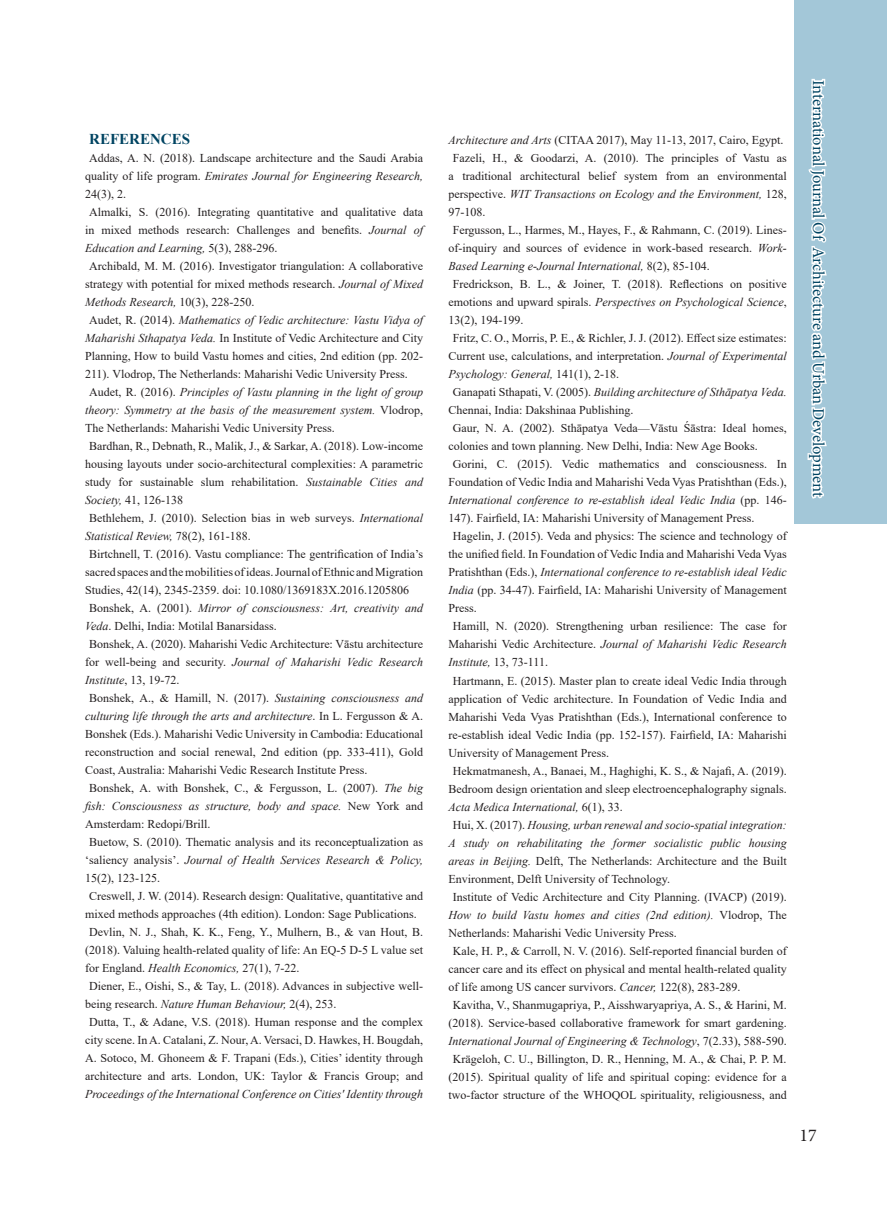
<style>
.page{position:relative;width:893px;height:1212px;background:#fff}
.page>*{position:absolute;margin:0;border:0;box-sizing:border-box;transform-origin:0 0}
.t1{font:18px "Minion Pro";color:#231f20}
.t2{font:16.5px "Minion Pro";letter-spacing:-.005em;color:#004462}
.متن_لاتین_اصلی{font:700 15px "Times New Roman";color:#004462}
.متن_لاتین_اصلی-2{font:12px/18px "Times New Roman";color:#231f20;text-align:justify}
.متن_لاتین_اصلی-3{font:italic 12px/18px "Times New Roman";color:#231f20;text-align:justify}
.s1{font-style:italic}
.s2{font-style:normal}
</style>
<div class="page">
<div style="left:794px;top:0;width:92px;height:524px;background:#a3c7d8"></div>
<svg style="left:807px;top:78px;width:20px;height:421px"></svg>
<p class="متن_لاتین_اصلی" style="left:89px;top:128px;width:102px">REFERENCES</p>
<p class="متن_لاتین_اصلی-2" style="left:85px;top:149px;width:340px;text-indent:4px">Addas, A. N. (2018). Landscape architecture and the Saudi Arabia quality of life program. <span class="s1">Emirates Journal for Engineering Research, </span>24(3), 2.</p>
<p class="متن_لاتین_اصلی-2" style="left:85px;top:203px;width:340px;text-indent:4px">Almalki, S. (2016). Integrating quantitative and qualitative data in mixed methods research: Challenges and benefits. <span class="s1">Journal of Education and Learning,</span> 5(3), 288-296.</p>
<p class="متن_لاتین_اصلی-2" style="left:85px;top:257px;width:340px;text-indent:4px">Archibald, M. M. (2016). Investigator triangulation: A collaborative strategy with potential for mixed methods research. <span class="s1">Journal of Mixed Methods Research,</span> 10(3), 228-250.</p>
<p class="متن_لاتین_اصلی-2" style="left:85px;top:311px;width:340px;text-indent:4px">Audet, R. (2014). <span class="s1">Mathematics of Vedic architecture: Vastu Vidya of Maharishi Sthapatya Veda.</span> In Institute of Vedic Architecture and City Planning, How to build Vastu homes and cities, 2nd edition (pp. 202- 211). Vlodrop, The Netherlands: Maharishi Vedic University Press.</p>
<p class="متن_لاتین_اصلی-3" style="left:85px;top:383px;width:340px;text-indent:4px"><span class="s2">Audet, R. (2016).</span> Principles of Vastu planning in the light of group theory: Symmetry at the basis of the measurement system. <span class="s2">Vlodrop, The Netherlands: Maharishi Vedic University Press.</span></p>
<p class="متن_لاتین_اصلی-2" style="left:85px;top:437px;width:340px;text-indent:4px">Bardhan, R., Debnath, R., Malik, J., &amp; Sarkar, A. (2018). Low-income housing layouts under socio-architectural complexities: A parametric study for sustainable slum rehabilitation. <span class="s1">Sustainable Cities and Society,</span> 41, 126-138</p>
<p class="متن_لاتین_اصلی-2" style="left:85px;top:509px;width:340px;text-indent:4px">Bethlehem, J. (2010). Selection bias in web surveys. <span class="s1">International<br>Statistical Review,</span> 78(2), 161-188.</p>
<p class="متن_لاتین_اصلی-2" style="left:85px;top:545px;width:340px;text-indent:4px">Birtchnell, T. (2016). Vastu compliance: The gentrification of India’s sacred spaces and the mobilities of ideas. Journal of Ethnic and Migration Studies, 42(14), 2345-2359. doi: 10.1080/1369183X.2016.1205806</p>
<p class="متن_لاتین_اصلی-2" style="left:85px;top:599px;width:340px;text-indent:4px">Bonshek, A. (2001). <span class="s1">Mirror of consciousness: Art, creativity and<br>Veda</span>. Delhi, India: Motilal Banarsidass.</p>
<p class="متن_لاتین_اصلی-2" style="left:85px;top:635px;width:340px;text-indent:4px">Bonshek, A. (2020). Maharishi Vedic Architecture: Vāstu architecture for well-being and security. <span class="s1">Journal of Maharishi Vedic Research Institute</span>, 13, 19-72.</p>
<p class="متن_لاتین_اصلی-2" style="left:85px;top:689px;width:340px;text-indent:4px">Bonshek, A., &amp; Hamill, N. (2017). <span class="s1">Sustaining consciousness and culturing life through the arts and architecture</span>. In L. Fergusson &amp; A.<br>Bonshek (Eds.). Maharishi Vedic University in Cambodia: Educational reconstruction and social renewal, 2nd edition (pp. 333-411), Gold Coast, Australia: Maharishi Vedic Research Institute Press.</p>
<p class="متن_لاتین_اصلی-2" style="left:85px;top:779px;width:340px;text-indent:4px">Bonshek, A. with Bonshek, C., &amp; Fergusson, L. (2007). <span class="s1">The big fish: Consciousness as structure, body and space.</span> New York and Amsterdam: Redopi/Brill.</p>
<p class="متن_لاتین_اصلی-2" style="left:85px;top:833px;width:340px;text-indent:4px">Buetow, S. (2010). Thematic analysis and its reconceptualization as ‘saliency analysis’. <span class="s1">Journal of Health Services Research &amp; Policy, </span>15(2), 123-125.</p>
<p class="متن_لاتین_اصلی-2" style="left:85px;top:887px;width:340px;text-align:center">Creswell, J. W. (2014). Research design: Qualitative, quantitative and mixed methods approaches (4th edition). London: Sage Publications.</p>
<p class="متن_لاتین_اصلی-2" style="left:85px;top:923px;width:340px;text-indent:4px">Devlin, N. J., Shah, K. K., Feng, Y., Mulhern, B., &amp; van Hout, B. (2018). Valuing health‐related quality of life: An EQ‐5 D‐5 L value set for England. <span class="s1">Health Economics,</span> 27(1), 7-22.</p>
<p class="متن_لاتین_اصلی-2" style="left:85px;top:977px;width:340px;text-indent:4px">Diener, E., Oishi, S., &amp; Tay, L. (2018). Advances in subjective well&shy;being research. <span class="s1">Nature Human Behaviour,</span> 2(4), 253.</p>
<p class="متن_لاتین_اصلی-2" style="left:85px;top:1013px;width:340px;text-align:center">Dutta, T., &amp; Adane, V.S. (2018). Human response and the complex city scene. In A. Catalani, Z. Nour, A. Versaci, D. Hawkes, H. Bougdah, A. Sotoco, M. Ghoneem &amp; F. Trapani (Eds.), Cities’ identity through architecture and arts. London, UK: Taylor &amp; Francis Group; and <span class="s1">Proceedings of the International Conference on Cities' Identity through</span></p>
<p class="متن_لاتین_اصلی-2" style="left:449px;top:131px;width:336px"><span class="s1">Architecture and Arts</span> (CITAA 2017), May 11-13, 2017, Cairo, Egypt.</p>
<p class="متن_لاتین_اصلی-2" style="left:449px;top:149px;width:340px;text-indent:4px">Fazeli, H., &amp; Goodarzi, A. (2010). The principles of Vastu as a traditional architectural belief system from an environmental perspective. <span class="s1">WIT Transactions on Ecology and the Environment,</span> 128, 97-108.</p>
<p class="متن_لاتین_اصلی-2" style="left:449px;top:221px;width:340px;text-indent:4px">Fergusson, L., Harmes, M., Hayes, F., &amp; Rahmann, C. (2019). Lines&shy;of-inquiry and sources of evidence in work-based research. <span class="s1">Work-Based Learning e-Journal International,</span> 8(2), 85-104.</p>
<p class="متن_لاتین_اصلی-2" style="left:449px;top:275px;width:340px;text-indent:4px">Fredrickson, B. L., &amp; Joiner, T. (2018). Reflections on positive emotions and upward spirals. <span class="s1">Perspectives on Psychological Science</span>, 13(2), 194-199.</p>
<p class="متن_لاتین_اصلی-2" style="left:449px;top:329px;width:340px;text-indent:4px">Fritz, C. O., Morris, P. E., &amp; Richler, J. J. (2012). Effect size estimates:<br>Current use, calculations, and interpretation. <span class="s1">Journal of Experimental Psychology: General,</span> 141(1), 2-18.</p>
<p class="متن_لاتین_اصلی-2" style="left:449px;top:383px;width:340px;text-indent:4px">Ganapati Sthapati, V. (2005). <span class="s1">Building architecture of Sthāpatya Veda.<br></span>Chennai, India: Dakshinaa Publishing.</p>
<p class="متن_لاتین_اصلی-2" style="left:449px;top:419px;width:340px;text-indent:4px">Gaur, N. A. (2002). Sthāpatya Veda—Vāstu Śāstra: Ideal homes, colonies and town planning. New Delhi, India: New Age Books.</p>
<p class="متن_لاتین_اصلی-2" style="left:449px;top:455px;width:340px;text-indent:4px">Gorini, C. (2015). Vedic mathematics and consciousness. In Foundation of Vedic India and Maharishi Veda Vyas Pratishthan (Eds.), <span class="s1">International conference to re-establish ideal Vedic India</span> (pp. 146- 147). Fairfield, IA: Maharishi University of Management Press.</p>
<p class="متن_لاتین_اصلی-2" style="left:449px;top:527px;width:340px;text-indent:4px">Hagelin, J. (2015). Veda and physics: The science and technology of the unified field. In Foundation of Vedic India and Maharishi Veda Vyas Pratishthan (Eds.), <span class="s1">International conference to re-establish ideal Vedic India</span> (pp. 34-47). Fairfield, IA: Maharishi University of Management Press.</p>
<p class="متن_لاتین_اصلی-2" style="left:449px;top:617px;width:340px;text-indent:4px">Hamill, N. (2020). Strengthening urban resilience: The case for Maharishi Vedic Architecture. <span class="s1">Journal of Maharishi Vedic Research Institute,</span> 13, 73-111.</p>
<p class="متن_لاتین_اصلی-2" style="left:449px;top:671px;width:340px;text-indent:4px">Hartmann, E. (2015). Master plan to create ideal Vedic India through application of Vedic architecture. In Foundation of Vedic India and Maharishi Veda Vyas Pratishthan (Eds.), International conference to re-establish ideal Vedic India (pp. 152-157). Fairfield, IA: Maharishi University of Management Press.</p>
<p class="متن_لاتین_اصلی-2" style="left:449px;top:761px;width:340px;text-indent:4px">Hekmatmanesh, A., Banaei, M., Haghighi, K. S., &amp; Najafi, A. (2019).<br>Bedroom design orientation and sleep electroencephalography signals.<br><span class="s1">Acta Medica International,</span> 6(1), 33.</p>
<p class="متن_لاتین_اصلی-3" style="left:449px;top:815px;width:340px;text-indent:4px"><span class="s2">Hui, X. (2017).</span> Housing, urban renewal and socio-spatial integration:<br>A study on rehabilitating the former socialistic public housing areas in Beijing. <span class="s2">Delft, The Netherlands: Architecture and the Built Environment, Delft University of Technology.</span></p>
<p class="متن_لاتین_اصلی-2" style="left:449px;top:887px;width:340px;text-indent:4px">Institute of Vedic Architecture and City Planning. (IVACP) (2019).<br><span class="s1">How to build Vastu homes and cities (2nd edition).</span> Vlodrop, The Netherlands: Maharishi Vedic University Press.</p>
<p class="متن_لاتین_اصلی-2" style="left:449px;top:941px;width:340px;text-indent:4px">Kale, H. P., &amp; Carroll, N. V. (2016). Self‐reported financial burden of cancer care and its effect on physical and mental health‐related quality of life among US cancer survivors. <span class="s1">Cancer,</span> 122(8), 283-289.</p>
<p class="متن_لاتین_اصلی-2" style="left:449px;top:995px;width:340px;text-align:center">Kavitha, V., Shanmugapriya, P., Aisshwaryapriya, A. S., &amp; Harini, M. (2018). Service-based collaborative framework for smart gardening.<br><span class="s1">International Journal of Engineering &amp; Technology</span>, 7(2.33), 588-590.</p>
<p class="متن_لاتین_اصلی-2" style="left:449px;top:1049px;width:340px;text-align:center">Krägeloh, C. U., Billington, D. R., Henning, M. A., &amp; Chai, P. P. M. (2015). Spiritual quality of life and spiritual coping: evidence for a two-factor structure of the WHOQOL spirituality, religiousness, and</p>
<h2 class="t2" style="left:829px;top:80px;width:419px;rotate:90deg">International Journal Of Architecture and Urban Development</h2>
<h1 class="t1" style="left:800px;top:1123px;width:19px">17</h1>
</div>
